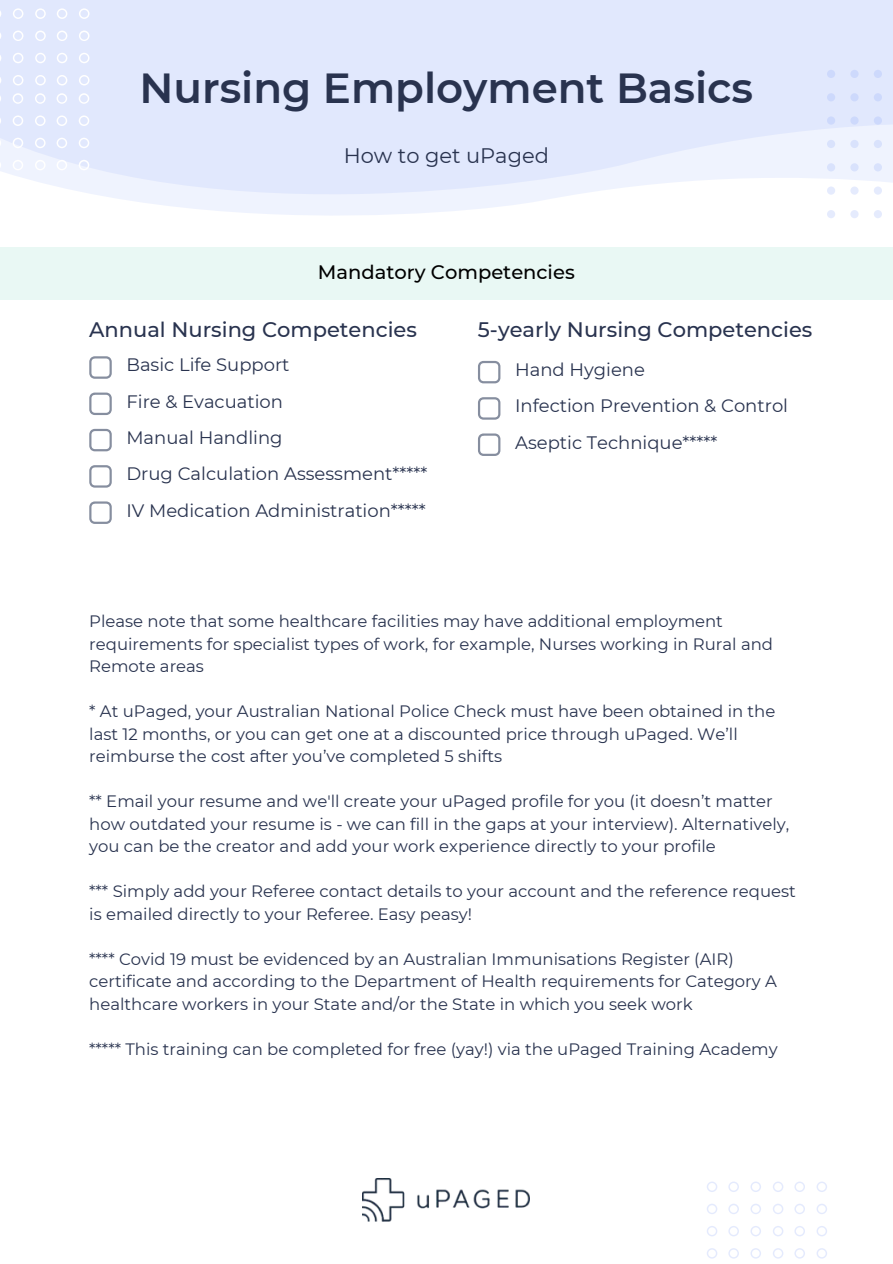
<style>
.page{position:relative;width:893px;height:1264px;background:#fff}
.page>*{position:absolute;margin:0;border:0;box-sizing:border-box;transform-origin:0 0}
.t1{font:600 42px "Montserrat";color:#29334f}
.t2{font:500 21px "Montserrat";color:#29334f}
.t3{font:21px "Montserrat";color:#29334f}
.t4{font:500 19.5px "Montserrat";color:#000}
.t5{font:18px/36.3px "Montserrat";color:#29334f}
.t6{font:16.5px/22.5px "Montserrat";color:#29334f}
</style>
<div class="page">
<svg style="left:0;top:0;width:892px;height:218px;fill:#e1e8fd"></svg>
<img style="left:362px;top:1178px;width:168px;height:43px">
<div style="left:826px;top:70px;width:9px;height:8px;background:#cdd9fc;border-radius:50%"></div>
<div style="left:850px;top:70px;width:8px;height:8px;background:#cdd9fc;border-radius:50%"></div>
<div style="left:873px;top:70px;width:8px;height:8px;background:#cdd9fc;border-radius:50%"></div>
<div style="left:826px;top:93px;width:9px;height:8px;background:#cdd9fc;border-radius:50%"></div>
<div style="left:850px;top:93px;width:8px;height:8px;background:#cdd9fc;border-radius:50%"></div>
<div style="left:873px;top:93px;width:8px;height:8px;background:#cdd9fc;border-radius:50%"></div>
<div style="left:826px;top:116px;width:9px;height:9px;background:#cdd9fc;border-radius:50%"></div>
<div style="left:850px;top:116px;width:8px;height:9px;background:#cdd9fc;border-radius:50%"></div>
<div style="left:873px;top:116px;width:8px;height:9px;background:#cdd9fc;border-radius:50%"></div>
<div style="left:826px;top:140px;width:9px;height:8px;background:#d9e2fc;border-radius:50%"></div>
<div style="left:850px;top:140px;width:8px;height:8px;background:#d9e2fc;border-radius:50%"></div>
<div style="left:873px;top:140px;width:8px;height:8px;background:#d9e2fc;border-radius:50%"></div>
<div style="left:826px;top:163px;width:9px;height:8px;background:#d9e2fc;border-radius:50%"></div>
<div style="left:850px;top:163px;width:8px;height:8px;background:#d9e2fc;border-radius:50%"></div>
<div style="left:873px;top:163px;width:8px;height:8px;background:#d9e2fc;border-radius:50%"></div>
<svg style="left:826px;top:186px;width:9px;height:9px"></svg>
<div style="left:850px;top:186px;width:8px;height:9px;background:#e5ebfd;border-radius:50%"></div>
<div style="left:873px;top:186px;width:8px;height:9px;background:#e5ebfd;border-radius:50%"></div>
<div style="left:826px;top:210px;width:9px;height:8px;background:#e5ebfd;border-radius:50%"></div>
<div style="left:850px;top:210px;width:8px;height:8px;background:#e5ebfd;border-radius:50%"></div>
<div style="left:873px;top:210px;width:8px;height:8px;background:#e5ebfd;border-radius:50%"></div>
<svg style="left:13px;top:8px;width:10px;height:11px"></svg>
<svg style="left:13px;top:31px;width:10px;height:10px"></svg>
<svg style="left:13px;top:53px;width:10px;height:10px"></svg>
<svg style="left:13px;top:75px;width:10px;height:10px"></svg>
<svg style="left:13px;top:93px;width:10px;height:11px"></svg>
<svg style="left:13px;top:115px;width:10px;height:11px"></svg>
<svg style="left:13px;top:138px;width:10px;height:10px"></svg>
<svg style="left:13px;top:160px;width:10px;height:10px"></svg>
<svg style="left:35px;top:8px;width:11px;height:11px"></svg>
<svg style="left:35px;top:31px;width:11px;height:10px"></svg>
<svg style="left:57px;top:8px;width:10px;height:11px"></svg>
<svg style="left:57px;top:31px;width:10px;height:10px"></svg>
<svg style="left:79px;top:8px;width:10px;height:11px"></svg>
<svg style="left:79px;top:31px;width:10px;height:10px"></svg>
<svg style="left:35px;top:53px;width:11px;height:10px"></svg>
<svg style="left:35px;top:75px;width:11px;height:10px"></svg>
<svg style="left:57px;top:53px;width:10px;height:10px"></svg>
<svg style="left:57px;top:75px;width:10px;height:10px"></svg>
<svg style="left:79px;top:53px;width:10px;height:10px"></svg>
<svg style="left:79px;top:75px;width:10px;height:10px"></svg>
<svg style="left:35px;top:93px;width:11px;height:11px"></svg>
<svg style="left:35px;top:115px;width:11px;height:11px"></svg>
<svg style="left:57px;top:93px;width:10px;height:11px"></svg>
<svg style="left:57px;top:115px;width:10px;height:11px"></svg>
<svg style="left:79px;top:93px;width:10px;height:11px"></svg>
<svg style="left:79px;top:115px;width:10px;height:11px"></svg>
<svg style="left:35px;top:138px;width:11px;height:10px"></svg>
<svg style="left:35px;top:160px;width:11px;height:10px"></svg>
<svg style="left:57px;top:138px;width:10px;height:10px"></svg>
<svg style="left:57px;top:160px;width:10px;height:10px"></svg>
<svg style="left:79px;top:138px;width:10px;height:10px"></svg>
<svg style="left:79px;top:160px;width:10px;height:10px"></svg>
<svg style="left:707px;top:1181px;width:10px;height:10px"></svg>
<svg style="left:707px;top:1204px;width:10px;height:10px"></svg>
<svg style="left:728px;top:1181px;width:11px;height:10px"></svg>
<svg style="left:728px;top:1204px;width:11px;height:10px"></svg>
<svg style="left:750px;top:1181px;width:11px;height:10px"></svg>
<svg style="left:750px;top:1204px;width:11px;height:10px"></svg>
<svg style="left:707px;top:1226px;width:10px;height:10px"></svg>
<svg style="left:707px;top:1248px;width:10px;height:10px"></svg>
<svg style="left:728px;top:1226px;width:11px;height:10px"></svg>
<svg style="left:728px;top:1248px;width:11px;height:10px"></svg>
<svg style="left:750px;top:1226px;width:11px;height:10px"></svg>
<svg style="left:750px;top:1248px;width:11px;height:10px"></svg>
<svg style="left:773px;top:1181px;width:10px;height:10px"></svg>
<svg style="left:773px;top:1204px;width:10px;height:10px"></svg>
<svg style="left:794px;top:1181px;width:11px;height:10px"></svg>
<svg style="left:794px;top:1204px;width:11px;height:10px"></svg>
<svg style="left:816px;top:1181px;width:11px;height:10px"></svg>
<svg style="left:816px;top:1204px;width:11px;height:10px"></svg>
<svg style="left:773px;top:1226px;width:10px;height:10px"></svg>
<svg style="left:773px;top:1248px;width:10px;height:10px"></svg>
<svg style="left:794px;top:1226px;width:11px;height:10px"></svg>
<svg style="left:794px;top:1248px;width:11px;height:10px"></svg>
<svg style="left:816px;top:1226px;width:11px;height:10px"></svg>
<svg style="left:816px;top:1248px;width:11px;height:10px"></svg>
<div style="left:0;top:247px;width:892px;height:53px;background:#e9f8f4"></div>
<svg style="left:89px;top:356px;width:23px;height:23px"></svg>
<svg style="left:478px;top:361px;width:22px;height:22px"></svg>
<svg style="left:89px;top:392px;width:23px;height:23px"></svg>
<svg style="left:478px;top:397px;width:22px;height:22px"></svg>
<svg style="left:89px;top:429px;width:23px;height:22px"></svg>
<svg style="left:478px;top:433px;width:22px;height:23px"></svg>
<svg style="left:89px;top:465px;width:23px;height:22px"></svg>
<svg style="left:89px;top:501px;width:23px;height:23px"></svg>
<h1 class="t1" style="left:139px;top:58px;width:615px">Nursing Employment Basics</h1>
<p class="t3" style="left:344px;top:141px;width:207px">How to get uPaged</p>
<p class="t4" style="left:318px;top:258px;width:258px">Mandatory Competencies</p>
<p class="t2" style="left:89px;top:315px;width:329px">Annual Nursing Competencies</p>
<p class="t2" style="left:478px;top:315px;width:336px">5-yearly Nursing Competencies</p>
<p class="t5" style="left:126px;top:346px;width:165px">Basic Life Support</p>
<p class="t5" style="left:515px;top:351px;width:131px">Hand Hygiene</p>
<p class="t5" style="left:126px;top:382px;width:158px">Fire &amp; Evacuation</p>
<p class="t5" style="left:515px;top:387px;width:274px">Infection Prevention &amp; Control</p>
<p class="t5" style="left:126px;top:419px;width:158px">Manual Handling</p>
<p class="t5" style="left:515px;top:423px;width:204px">Aseptic Technique*****</p>
<p class="t5" style="left:126px;top:455px;width:302px">Drug Calculation Assessment*****<br>IV Medication Administration*****</p>
<p class="t6" style="left:89px;top:609px;width:685px">Please note that some healthcare facilities may have additional employment requirements for specialist types of work, for example, Nurses working in Rural and<br>Remote areas</p>
<p class="t6" style="left:89px;top:699px;width:687px">* At uPaged, your Australian National Police Check must have been obtained in the last 12 months, or you can get one at a discounted price through uPaged. We’ll reimburse the cost after you’ve completed 5 shifts</p>
<p class="t6" style="left:89px;top:789px;width:701px">** Email your resume and we'll create your uPaged profile for you (it doesn’t matter how outdated your resume is - we can fill in the gaps at your interview). Alternatively, you can be the creator and add your work experience directly to your profile</p>
<p class="t6" style="left:89px;top:879px;width:708px">*** Simply add your Referee contact details to your account and the reference request is emailed directly to your Referee. Easy peasy!</p>
<p class="t6" style="left:89px;top:946px;width:689px">**** Covid 19 must be evidenced by an Australian Immunisations Register (AIR) certificate and according to the Department of Health requirements for Category A healthcare workers in your State and/or the State in which you seek work</p>
<p class="t6" style="left:89px;top:1036px;width:690px">***** This training can be completed for free (yay!) via the uPaged Training Academy</p>
</div>
